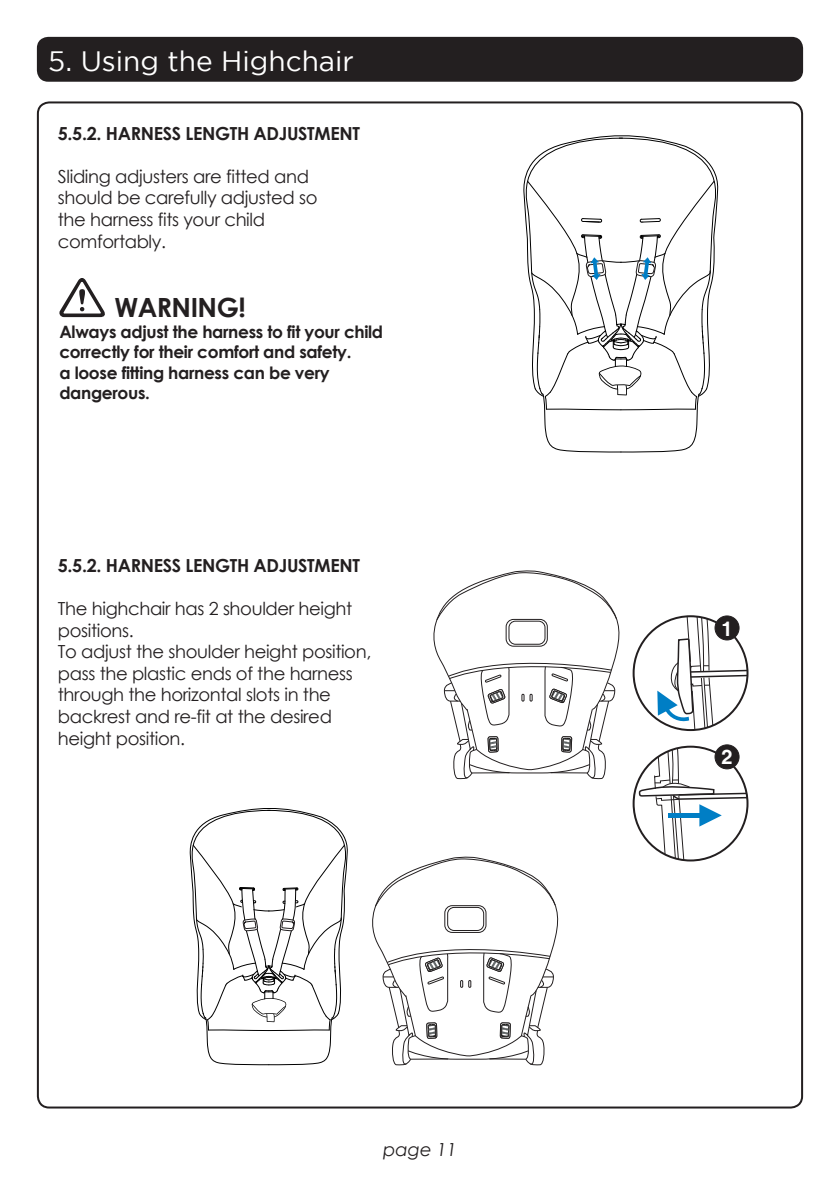
<style>
.page{position:relative;width:840px;height:1191px;background:#fff}
.page>*{position:absolute;margin:0;border:0;box-sizing:border-box;transform-origin:0 0}
.t1{font:28px "Gotham";color:#fff}
.t2{font:700 26.4px "Century Gothic";letter-spacing:-.02em;color:#231f20}
.t3{font:700 20px "Helvetica";color:#fff}
.t4{font:18px/21.6px "Century Gothic";letter-spacing:-.02em;color:#231f20}
.t5{font:700 18px "Century Gothic";letter-spacing:-.02em;color:#231f20}
.t6{font:italic 18px "Century Gothic";color:#231f20}
.t7{font:700 17px/20.4px "Century Gothic";letter-spacing:-.02em;color:#231f20}
</style>
<div class="page">
<div style="left:37px;top:37px;width:765px;height:45px;background:#231f20;border-radius:11px"></div>
<svg style="left:59px;top:278px;width:46px;height:39px"></svg>
<svg style="left:189px;top:808px;width:159px;height:257px"></svg>
<svg style="left:372px;top:856px;width:187px;height:210px"></svg>
<svg style="left:433px;top:570px;width:187px;height:210px"></svg>
<svg style="left:523px;top:137px;width:196px;height:316px"></svg>
<svg style="left:637px;top:615px;width:111px;height:246px"></svg>
<hr style="left:667px;top:813px;width:43px;height:4px;background:#007ec5">
<h1 class="t1" style="left:48px;top:45px;width:307px">5. Using the Highchair</h1>
<p class="t5" style="left:58px;top:119px;width:303px">5.5.2. HARNESS LENGTH ADJUSTMENT</p>
<p class="t4" style="left:58px;top:165px;width:261px">Sliding adjusters are fitted and should be carefully adjusted so the harness fits your child comfortably.</p>
<h2 class="t2" style="left:114px;top:288px;width:133px">WARNING!</h2>
<p class="t7" style="left:59px;top:321px;width:325px">Always adjust the harness to fit your child correctly for their comfort and safety.<br>a loose fitting harness can be very dangerous.</p>
<p class="t5" style="left:58px;top:551px;width:303px">5.5.2. HARNESS LENGTH ADJUSTMENT</p>
<p class="t4" style="left:58px;top:597px;width:315px">The highchair has 2 shoulder height positions.<br>To adjust the shoulder height position, pass the plastic ends of the harness through the horizontal slots in the backrest and re-fit at the desired height position.</p>
<p class="t6" style="left:383px;top:1136px;width:75px">page 11</p>
<p class="t3" style="left:721px;top:616px;width:13px">1</p>
<p class="t3" style="left:721px;top:744px;width:13px">2</p>
</div>
